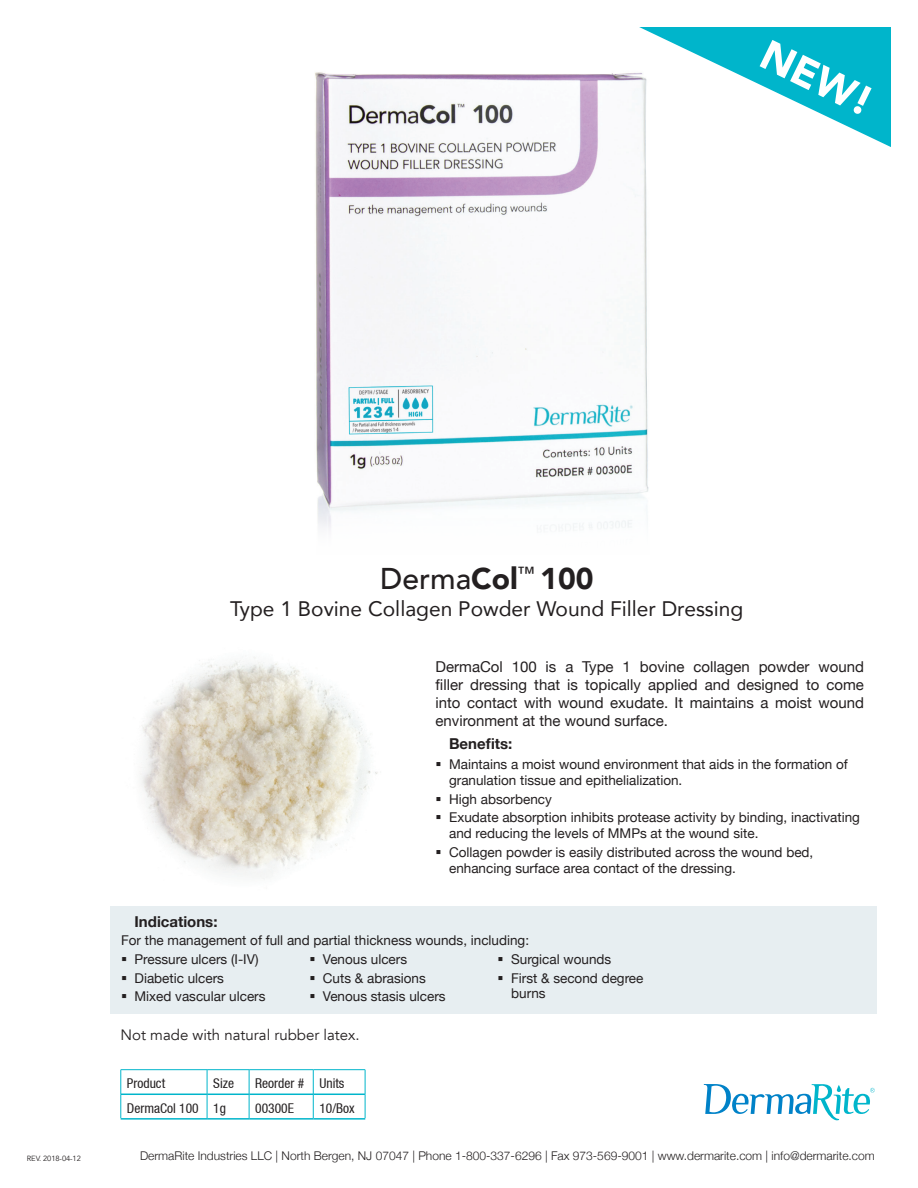
<style>
.page{position:relative;width:918px;height:1188px;background:#fff}
.page>*{position:absolute;margin:0;border:0;box-sizing:border-box;transform-origin:0 0}
.t1{font:900 41.25px "Avenir";color:#fff}
.t2{font:900 30px "Avenir";color:#231f20}
.t3{font:21px "Avenir";color:#231f20}
.t4{font:15px/18px "Helvetica Neue";color:#231f20;text-align:justify}
.t5{font:15px "Avenir";color:#231f20}
.SubHeading{font:700 15px "Helvetica Neue";color:#231f20}
.t6{font:13.5px/15.8px "Helvetica Neue";color:#231f20}
.t7{font:condensed 13.5px "Helvetica Neue LT";color:#231f20}
.t8{font:300 12px "Helvetica Neue";color:#231f20}
.t9{font:7.5px "Avenir";letter-spacing:-.01em;color:#231f20}
.s1{font-weight:500}
</style>
<div class="page">
<img style="left:140px;top:657px;width:238px;height:222px">
<div style="left:110px;top:906px;width:767px;height:108px;background:#e7eef1"></div>
<hr style="left:121px;top:1069px;width:86px;height:1px;background:#00b5cb">
<hr style="left:207px;top:1069px;width:42px;height:1px;background:#00b5cb">
<hr style="left:249px;top:1069px;width:64px;height:1px;background:#00b5cb">
<hr style="left:313px;top:1069px;width:52px;height:1px;background:#00b5cb">
<hr style="left:121px;top:1094px;width:86px;height:1px;background:#00b5cb">
<hr style="left:207px;top:1094px;width:42px;height:1px;background:#00b5cb">
<hr style="left:249px;top:1094px;width:64px;height:1px;background:#00b5cb">
<hr style="left:313px;top:1094px;width:52px;height:1px;background:#00b5cb">
<hr style="left:121px;top:1118px;width:86px;height:2px;background:#00b5cb">
<hr style="left:207px;top:1118px;width:42px;height:2px;background:#00b5cb">
<hr style="left:249px;top:1118px;width:64px;height:2px;background:#00b5cb">
<hr style="left:313px;top:1118px;width:52px;height:2px;background:#00b5cb">
<svg style="left:121px;top:1070px;width:1px;height:48px"></svg>
<svg style="left:207px;top:1070px;width:1px;height:48px"></svg>
<svg style="left:249px;top:1070px;width:1px;height:48px"></svg>
<svg style="left:313px;top:1070px;width:1px;height:48px"></svg>
<svg style="left:365px;top:1070px;width:1px;height:48px"></svg>
<svg style="left:704px;top:1084px;width:171px;height:36px"></svg>
<img style="left:315px;top:72px;width:334px;height:458px">
<svg style="left:639px;top:27px;width:252px;height:120px"></svg>
<p class="t1" style="left:779px;top:20px;width:121px;rotate:26deg">NEW!</p>
<p class="t9" style="left:27px;top:1154px;width:55px">REV. 2018-04-12</p>
<p class="t2" style="left:380px;top:553px;width:215px"><span class="s1">Derma</span>Col<sup>™</sup> 100</p>
<p class="t3" style="left:230px;top:592px;width:515px">Type 1 Bovine Collagen Powder Wound Filler Dressing</p>
<p class="t4" style="left:436px;top:659px;width:430px">DermaCol 100 is a Type 1 bovine collagen powder wound filler dressing that is topically applied and designed to come into contact with wound exudate. It maintains a moist wound environment at the wound surface.</p>
<p class="SubHeading" style="left:449px;top:732px;width:65px">Benefits:</p>
<p class="t6" style="left:449px;top:757px;width:400px">Maintains a moist wound environment that aids in the formation of granulation tissue and epithelialization.</p>
<p class="t6" style="left:449px;top:792px;width:104px">High absorbency</p>
<p class="t6" style="left:449px;top:810px;width:412px">Exudate absorption inhibits protease activity by binding, inactivating and reducing the levels of MMPs at the wound site.</p>
<p class="t6" style="left:449px;top:845px;width:366px">Collagen powder is easily distributed across the wound bed, enhancing surface area contact of the dressing.</p>
<p class="SubHeading" style="left:135px;top:910px;width:85px">Indications:</p>
<p class="t6" style="left:121px;top:933px;width:410px">For the management of full and partial thickness wounds, including:</p>
<p class="t6" style="left:135px;top:952px;width:125px">Pressure ulcers (I-IV)</p>
<p class="t6" style="left:135px;top:971px;width:91px">Diabetic ulcers</p>
<p class="t6" style="left:135px;top:989px;width:133px">Mixed vascular ulcers</p>
<p class="t6" style="left:511px;top:952px;width:102px">Surgical wounds</p>
<p class="t6" style="left:511px;top:971px;width:134px">First &amp; second degree burns</p>
<p class="t6" style="left:323px;top:952px;width:86px">Venous ulcers</p>
<p class="t6" style="left:323px;top:971px;width:105px">Cuts &amp; abrasions</p>
<p class="t6" style="left:323px;top:989px;width:124px">Venous stasis ulcers</p>
<p class="t5" style="left:121px;top:1026px;width:241px">Not made with natural rubber latex.</p>
<p class="t7" style="left:127px;top:1076px;width:40px">Product</p>
<p class="t7" style="left:213px;top:1076px;width:22px">Size</p>
<p class="t7" style="left:255px;top:1076px;width:50px">Reorder #</p>
<p class="t7" style="left:319px;top:1076px;width:27px">Units</p>
<p class="t7" style="left:127px;top:1100px;width:73px">DermaCol 100</p>
<p class="t7" style="left:213px;top:1100px;width:14px">1g</p>
<p class="t7" style="left:255px;top:1100px;width:40px">00300E</p>
<p class="t7" style="left:319px;top:1100px;width:37px">10/Box</p>
<p class="t8" style="left:140px;top:1146px;width:736px">DermaRite Industries LLC | North Bergen, NJ 07047 | Phone 1-800-337-6296 | Fax 973-569-9001 | www.dermarite.com | info@dermarite.com</p>
</div>
